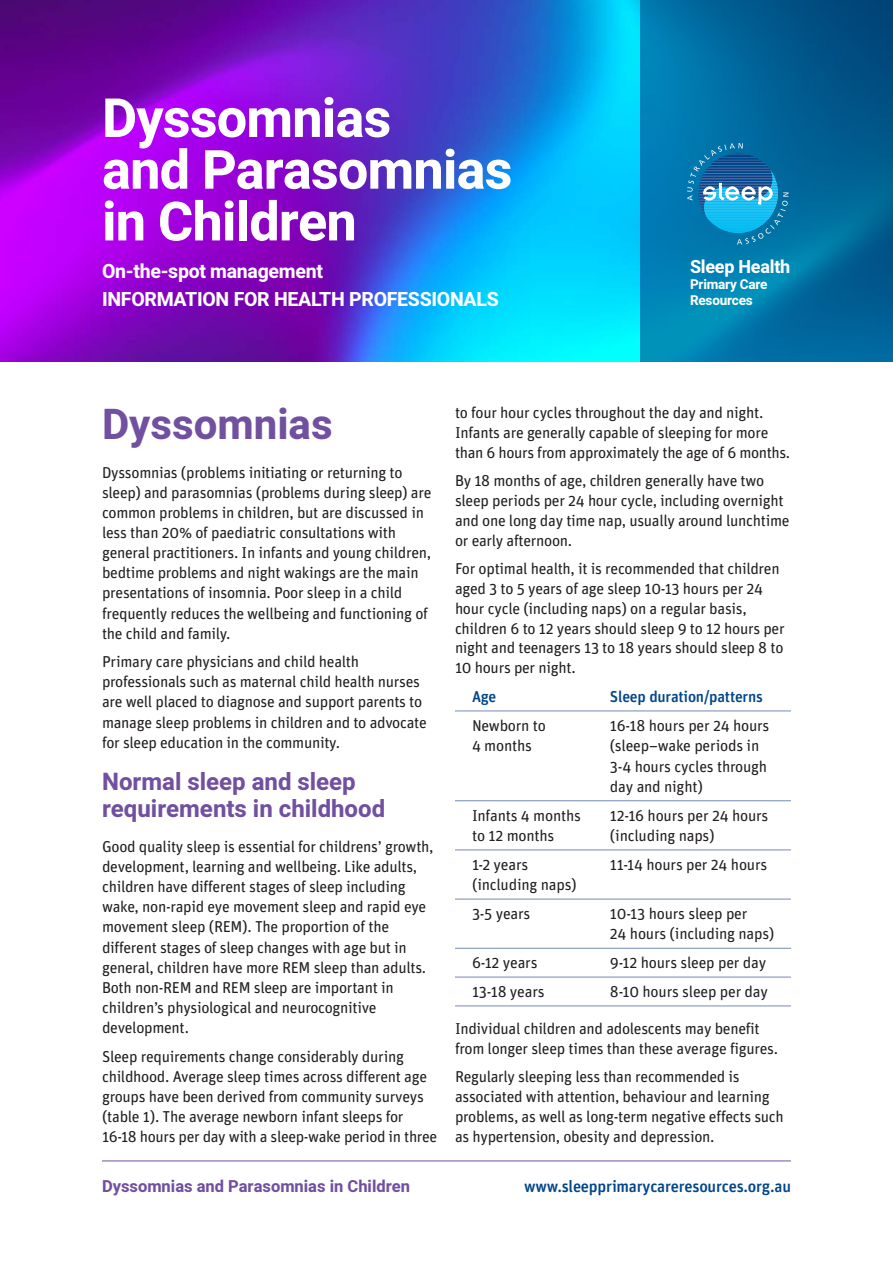
<style>
.page{position:relative;width:893px;height:1263px;background:#fff}
.page>*{position:absolute;margin:0;border:0;box-sizing:border-box;transform-origin:0 0}
.t1{font:700 54px/51.8px "Heebo";letter-spacing:-.015em;color:#fff}
.t2{font:700 42px "Heebo";color:#7150a0}
.t3{font:700 24px/27.3px "Heebo";color:#7150a0}
.t4{font:700 19.5px "Heebo";letter-spacing:-.015em;color:#fff}
.t5{font:700 18px "Heebo";letter-spacing:-.015em;color:#fff}
.t6{font:500 16.5px "Unit Rounded Pro";letter-spacing:-.015em;color:#01468a}
.t7{font:700 16.5px "Heebo";color:#7150a0}
.t8{font:15.75px/20.1px "Unit Rounded Pro";letter-spacing:-.02em;color:#231f20}
.t9{font:500 15.75px "Unit Rounded Pro";letter-spacing:-.015em;color:#01468a}
.t10{font:700 13.5px/16px "Heebo";letter-spacing:-.015em;color:#fff}
</style>
<div class="page">
<img style="left:0;top:0;width:640px;height:361px">
<div style="left:640px;top:0;width:253px;height:361px;background:#01468a;opacity:.59"></div>
<hr style="left:455px;top:711px;width:336px;height:1px;background:#7489b8">
<hr style="left:455px;top:800px;width:336px;height:1px;background:#7489b8">
<hr style="left:455px;top:850px;width:336px;height:1px;background:#7489b8">
<hr style="left:455px;top:899px;width:336px;height:1px;background:#7489b8">
<hr style="left:455px;top:948px;width:336px;height:1px;background:#7489b8">
<hr style="left:455px;top:977px;width:336px;height:1px;background:#7489b8">
<hr style="left:455px;top:1005px;width:336px;height:1px;background:#7489b8">
<svg style="left:687px;top:143px;width:101px;height:102px"></svg>
<hr style="left:102px;top:1160px;width:689px;height:1px;background:#7150a0">
<p class="t1" style="left:102px;top:94px;width:412px">Dyssomnias<br>and Parasomnias in Children</p>
<p class="t4" style="left:102px;top:257px;width:222px">On-the-spot management</p>
<p class="t4" style="left:102px;top:286px;width:398px">INFORMATION FOR HEALTH PROFESSIONALS</p>
<p class="t5" style="left:690px;top:254px;width:102px">Sleep Health</p>
<p class="t10" style="left:690px;top:277px;width:79px">Primary Care<br>Resources</p>
<p class="t2" style="left:102px;top:395px;width:232px">Dyssomnias</p>
<p class="t8" style="left:102px;top:464px;width:331px">Dyssomnias (problems initiating or returning to sleep) and parasomnias (problems during sleep) are common problems in children, but are discussed in less than 20% of paediatric consultations with general practitioners. In infants and young children, bedtime problems and night wakings are the main presentations of insomnia. Poor sleep in a child frequently reduces the wellbeing and functioning of the child and family.</p>
<p class="t8" style="left:102px;top:653px;width:326px">Primary care physicians and child health professionals such as maternal child health nurses are well placed to diagnose and support parents to manage sleep problems in children and to advocate for sleep education in the community.</p>
<p class="t3" style="left:102px;top:769px;width:285px">Normal sleep and sleep requirements in childhood</p>
<p class="t8" style="left:102px;top:838px;width:333px">Good quality sleep is essential for childrens’ growth, development, learning and wellbeing. Like adults, children have different stages of sleep including wake, non-rapid eye movement sleep and rapid eye movement sleep (REM). The proportion of the different stages of sleep changes with age but in general, children have more REM sleep than adults.<br>Both non-REM and REM sleep are important in children’s physiological and neurocognitive development.</p>
<p class="t8" style="left:102px;top:1047px;width:337px">Sleep requirements change considerably during childhood. Average sleep times across different age groups have been derived from community surveys (table 1). The average newborn infant sleeps for 16-18 hours per day with a sleep-wake period in three</p>
<p class="t8" style="left:455px;top:404px;width:337px">to four hour cycles throughout the day and night.<br>Infants are generally capable of sleeping for more than 6 hours from approximately the age of 6 months.</p>
<p class="t8" style="left:455px;top:472px;width:336px">By 18 months of age, children generally have two sleep periods per 24 hour cycle, including overnight and one long day time nap, usually around lunchtime or early afternoon.</p>
<p class="t8" style="left:455px;top:560px;width:331px">For optimal health, it is recommended that children aged 3 to 5 years of age sleep 10-13 hours per 24 hour cycle (including naps) on a regular basis, children 6 to 12 years should sleep 9 to 12 hours per night and teenagers 13 to 18 years should sleep 8 to 10 hours per night.</p>
<p class="t9" style="left:472px;top:691px;width:26px">Age</p>
<p class="t9" style="left:610px;top:691px;width:154px">Sleep duration/patterns</p>
<p class="t8" style="left:472px;top:717px;width:76px">Newborn to</p>
<p class="t8" style="left:610px;top:717px;width:161px">16-18 hours per 24 hours</p>
<p class="t8" style="left:472px;top:737px;width:62px">4 months</p>
<p class="t8" style="left:610px;top:737px;width:159px">(sleep–wake periods in<br>3-4 hours cycles through day and night)</p>
<p class="t8" style="left:472px;top:807px;width:110px">Infants 4 months</p>
<p class="t8" style="left:610px;top:807px;width:160px">12-16 hours per 24 hours</p>
<p class="t8" style="left:472px;top:827px;width:84px">to 12 months</p>
<p class="t8" style="left:610px;top:827px;width:106px">(including naps)</p>
<p class="t8" style="left:472px;top:856px;width:58px">1-2 years</p>
<p class="t8" style="left:610px;top:856px;width:159px">11-14 hours per 24 hours</p>
<p class="t8" style="left:472px;top:876px;width:106px">(including naps)</p>
<p class="t8" style="left:472px;top:905px;width:60px">3-5 years</p>
<p class="t8" style="left:610px;top:905px;width:166px">10-13 hours sleep per<br>24 hours (including naps)</p>
<p class="t8" style="left:472px;top:954px;width:67px">6-12 years</p>
<p class="t8" style="left:610px;top:954px;width:158px">9-12 hours sleep per day</p>
<p class="t8" style="left:472px;top:983px;width:74px">13-18 years</p>
<p class="t8" style="left:610px;top:983px;width:160px">8-10 hours sleep per day</p>
<p class="t8" style="left:455px;top:1020px;width:325px">Individual children and adolescents may benefit from longer sleep times than these average figures.</p>
<p class="t8" style="left:455px;top:1068px;width:330px">Regularly sleeping less than recommended is associated with attention, behaviour and learning problems, as well as long-term negative effects such as hypertension, obesity and depression.</p>
<p class="t7" style="left:102px;top:1174px;width:309px">Dyssomnias and Parasomnias in Children</p>
<p class="t6" style="left:524px;top:1180px;width:268px">www.sleepprimarycareresources.org.au</p>
</div>
